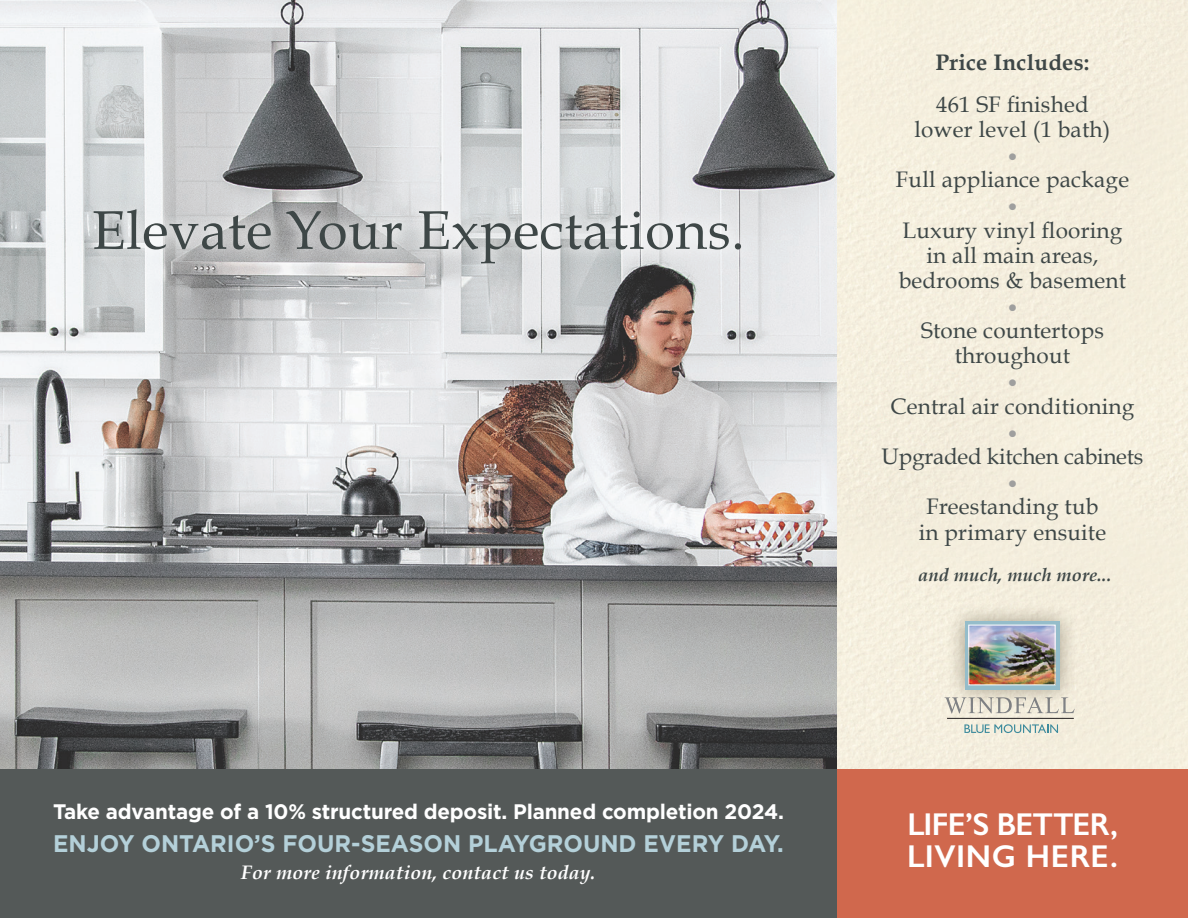
<style>
.page{position:relative;width:1188px;height:918px;background:#fff}
.page>*{position:absolute;margin:0;border:0;box-sizing:border-box;transform-origin:0 0}
.t1{font:54.45px "Book Antiqua";letter-spacing:.01em;color:#3e4747}
.t2{font:600 31.65px/32.2px "Gill Sans";color:#fff}
.t3{font:700 24px "Gotham";color:#b4d0d9;scale:.96 1}
.t4{font:22.5px/25.2px "Book Antiqua";letter-spacing:.01em;color:#3e4747;text-align:center}
.t5{font:22.5px "Book Antiqua";letter-spacing:-.01em;color:#3e4747}
.t6{font:700 22.5px "Book Antiqua";letter-spacing:.01em;color:#3e4747}
.t7{font:22.5px "Book Antiqua";color:#9f9f9e}
.t8{font:700 21px "Gotham";letter-spacing:-.01em;color:#fff}
.t9{font:italic 700 19.5px "Book Antiqua";letter-spacing:.01em;color:#fff}
.t10{font:italic 700 18.15px "Book Antiqua";letter-spacing:.01em;color:#3e4747}
</style>
<div class="page">
<img style="left:0;top:0;width:837px;height:770px">
<div style="left:837px;top:0;width:351px;height:770px;background:#f4eedd"></div>
<div style="left:0;top:770px;width:837px;height:148px;background:#545958"></div>
<div style="left:837px;top:770px;width:351px;height:148px;background:#d0684d"></div>
<svg style="left:944px;top:697px;width:131px;height:17px"></svg>
<hr style="left:947px;top:718px;width:127px;height:1px;background:#231f20">
<svg style="left:964px;top:724px;width:94px;height:9px"></svg>
<div style="left:945px;top:602px;width:133px;height:106px;background:#564c37;opacity:.5"></div>
<svg style="left:965px;top:621px;width:94px;height:68px"></svg>
<img style="left:970px;top:627px;width:83px;height:56px">
<div style="left:968px;top:625px;width:87px;height:60px;border:1px solid #fff"></div>
<svg style="left:80px;top:195px;width:675px;height:83px;background:#d2d3d4"></svg>
<h1 class="t1" style="left:92px;top:197px;width:654px">Elevate Your Expectations.</h1>
<p class="t8" style="left:53px;top:797px;width:732px">Take advantage of a 10% structured deposit. Planned completion 2024.</p>
<p class="t3" style="left:53px;top:827px;width:763px">ENJOY ONTARIO’S FOUR-SEASON PLAYGROUND EVERY DAY.</p>
<p class="t9" style="left:241px;top:861px;width:356px">For more information, contact us today.</p>
<p class="t6" style="left:935px;top:50px;width:156px">Price Includes:</p>
<p class="t4" style="left:915px;top:91px;width:197px">461 SF finished lower level (1 bath)</p>
<p class="t7" style="left:1006px;top:143px;width:15px">•</p>
<p class="t4" style="left:896px;top:167px;width:235px">Full appliance package</p>
<p class="t7" style="left:1006px;top:193px;width:15px">•</p>
<p class="t4" style="left:899px;top:217px;width:229px">Luxury vinyl flooring in all main areas, bedrooms &amp; basement</p>
<p class="t7" style="left:1006px;top:294px;width:15px">•</p>
<p class="t4" style="left:921px;top:318px;width:184px">Stone countertops throughout</p>
<p class="t7" style="left:1006px;top:370px;width:15px">•</p>
<p class="t4" style="left:891px;top:394px;width:245px">Central air conditioning</p>
<p class="t7" style="left:1006px;top:420px;width:15px">•</p>
<p class="t5" style="left:882px;top:442px;width:263px">Upgraded kitchen cabinets</p>
<p class="t7" style="left:1006px;top:470px;width:15px">•</p>
<p class="t4" style="left:919px;top:494px;width:189px">Freestanding tub in primary ensuite</p>
<p class="t10" style="left:918px;top:564px;width:195px">and much, much more...</p>
<h2 class="t2" style="left:907px;top:808px;width:212px">LIFE’S BETTER,<br>LIVING HERE.</h2>
</div>
